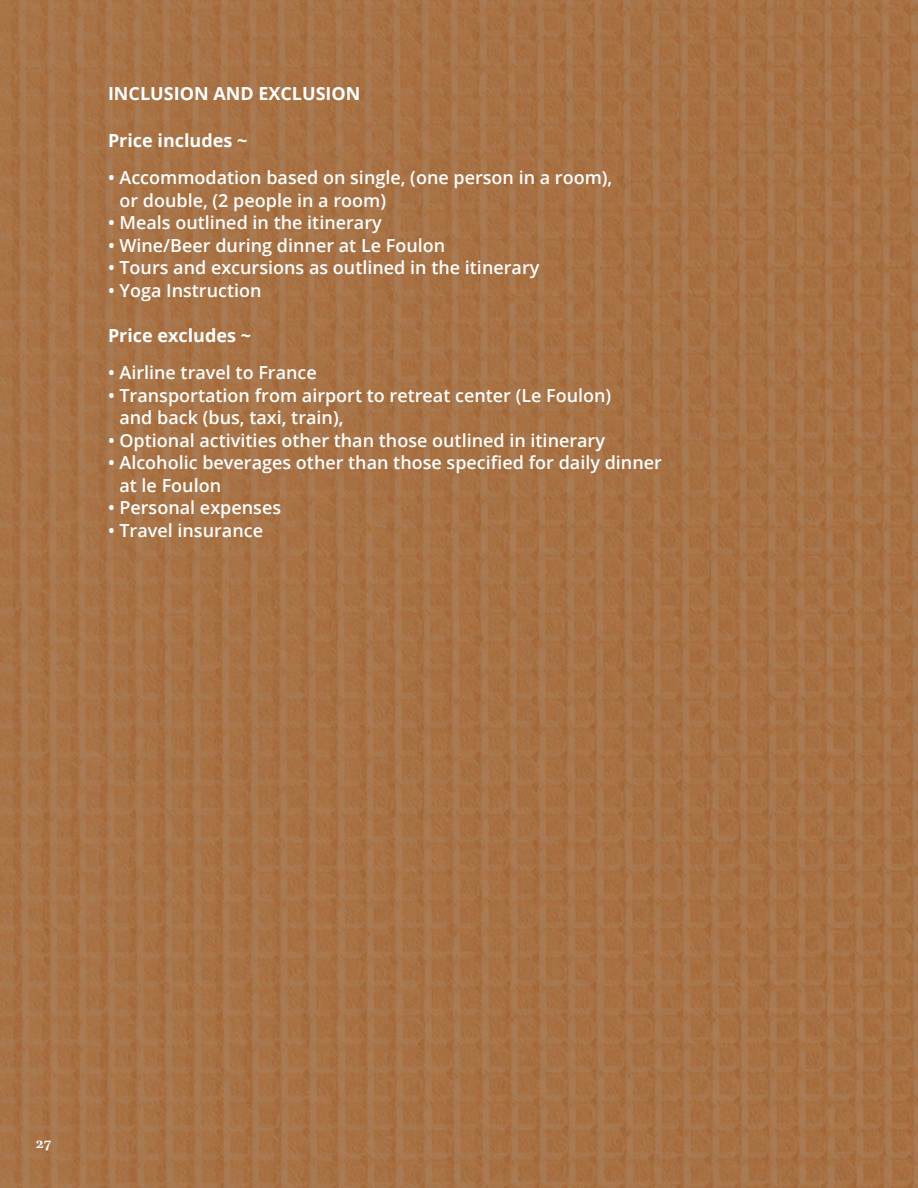
<style>
.page{position:relative;width:918px;height:1188px;background:#fff}
.page>*{position:absolute;margin:0;border:0;box-sizing:border-box;transform-origin:0 0}
.t1{font:600 18px/22.5px "Open Sans";color:#fff}
.t2{font:700 18px "Open Sans";color:#fff}
.t3{font:700 15px "Questa";color:#fff}
</style>
<div class="page">
<img style="left:0;top:0;width:918px;height:1188px">
<p class="t2" style="left:108px;top:81px;width:254px">INCLUSION AND EXCLUSION</p>
<p class="t2" style="left:108px;top:127px;width:141px">Price includes ~</p>
<p class="t1" style="left:119px;top:166px;width:495px;text-indent:-11px">• Accommodation based on single, (one person in a room), or double, (2 people in a room)</p>
<p class="t1" style="left:108px;top:211px;width:275px">• Meals outlined in the itinerary</p>
<p class="t1" style="left:108px;top:234px;width:339px">• Wine/Beer during dinner at Le Foulon</p>
<p class="t1" style="left:108px;top:256px;width:433px">• Tours and excursions as outlined in the itinerary</p>
<p class="t1" style="left:108px;top:279px;width:155px">• Yoga Instruction</p>
<p class="t2" style="left:108px;top:322px;width:145px">Price excludes ~</p>
<p class="t1" style="left:108px;top:361px;width:210px">• Airline travel to France</p>
<p class="t1" style="left:119px;top:384px;width:493px;text-indent:-11px">• Transportation from airport to retreat center (Le Foulon) and back (bus, taxi, train),</p>
<p class="t1" style="left:108px;top:429px;width:499px">• Optional activities other than those outlined in itinerary</p>
<p class="t1" style="left:119px;top:451px;width:544px;text-indent:-11px">• Alcoholic beverages other than those specified for daily dinner at le Foulon</p>
<p class="t1" style="left:108px;top:496px;width:175px">• Personal expenses</p>
<p class="t1" style="left:108px;top:519px;width:157px">• Travel insurance</p>
<p class="t3" style="left:36px;top:1134px;width:17px">27</p>
</div>
